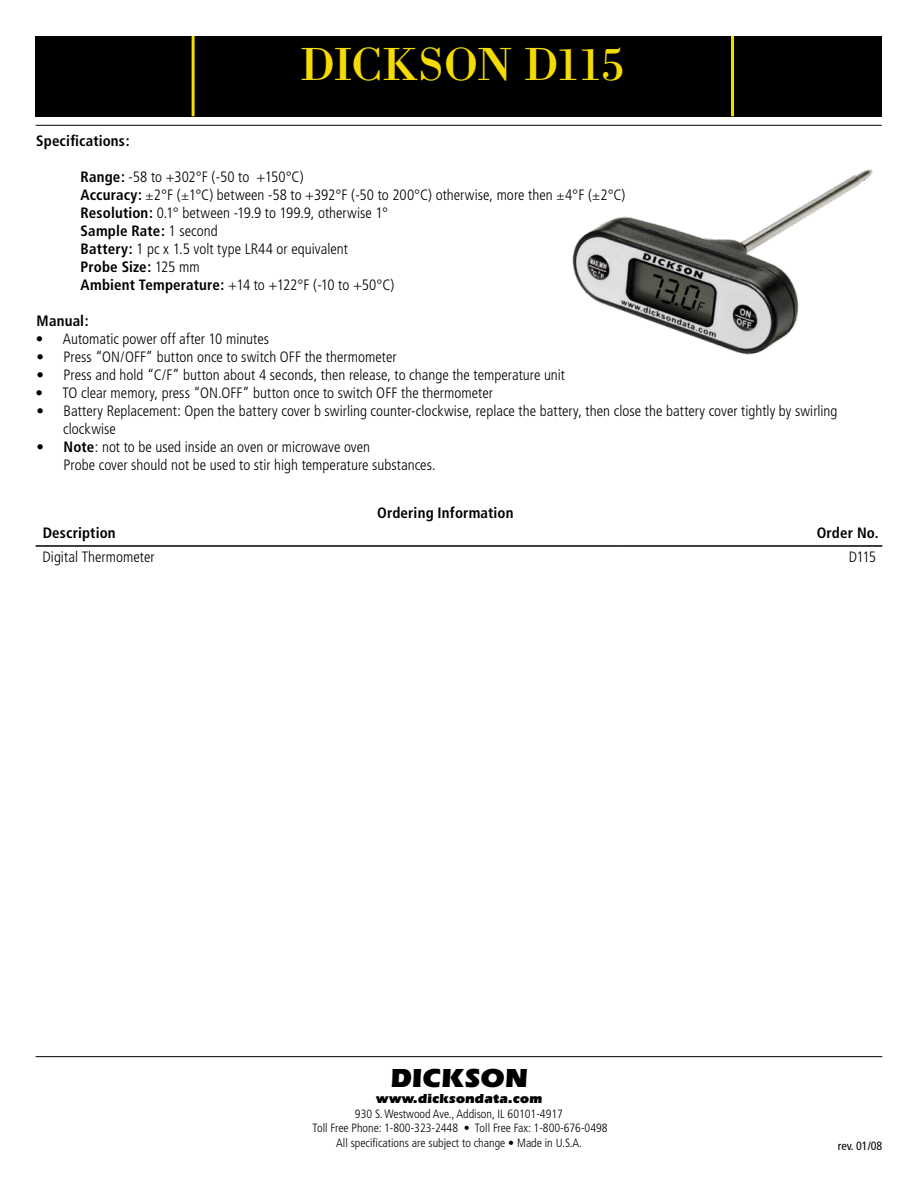
<style>
.page{position:relative;width:918px;height:1188px;background:#fff}
.page>*{position:absolute;margin:0;border:0;box-sizing:border-box;transform-origin:0 0}
.t1{font:48px "Bodoni";letter-spacing:-.025em;color:#f4dc03}
.t2{font:900 27px "Itc Eras";color:#000}
.t3{font:300 condensed 15px/18px "Frutiger";color:#000}
.t4{font:700 condensed 15px "Frutiger";letter-spacing:.01em;color:#000}
.t5{font:900 13.5px "Itc Eras";color:#000}
.t6{font:300 condensed 12px/14.4px "Frutiger";color:#000;text-align:center}
.t7{font:condensed 12px "Frutiger";color:#000}
.s1{font-weight:700}
.s2{font-size:13.5px}
</style>
<div class="page">
<div style="left:36px;top:36px;width:846px;height:80px;background:#000"></div>
<hr style="left:36px;top:125px;width:846px;height:1px;background:#000">
<hr style="left:192px;top:36px;width:3px;height:80px;background:#f4dc00">
<hr style="left:731px;top:36px;width:3px;height:80px;background:#f4dc00">
<hr style="left:36px;top:1056px;width:846px;height:1px;background:#000">
<hr style="left:36px;top:545px;width:584px;height:2px;background:#000">
<hr style="left:620px;top:545px;width:262px;height:2px;background:#000">
<img style="left:572px;top:169px;width:301px;height:186px">
<h1 class="t1" style="left:300px;top:35px;width:326px">DICKSON D115</h1>
<p class="t4" style="left:36px;top:132px;width:95px">Specifications:</p>
<p class="t3" style="left:81px;top:168px;width:546px"><span class="s1">Range:</span> -58 to +302°F (-50 to +150°C)<br><span class="s1">Accuracy:</span> <span class="s2">±</span>2°F (<span class="s2">±</span>1°C) between -58 to +392°F (-50 to 200°C) otherwise, more then <span class="s2">±</span>4°F (<span class="s2">±</span>2°C)<br><span class="s1">Resolution:</span> 0.1° between -19.9 to 199.9, otherwise 1°<br><span class="s1">Sample Rate:</span> 1 second<br><span class="s1">Battery:</span> 1 pc x 1.5 volt type LR44 or equivalent<br><span class="s1">Probe Size:</span> 125 mm<br><span class="s1">Ambient Temperature:</span> +14 to +122°F (-10 to +50°C)</p>
<p class="t4" style="left:37px;top:312px;width:54px">Manual:</p>
<p class="t3" style="left:62px;top:330px;width:777px">Automatic power off after 10 minutes<br>Press “ON/OFF” button once to switch OFF the thermometer<br>Press and hold “C/F” button about 4 seconds, then release, to change the temperature unit<br>TO clear memory, press “ON.OFF” button once to switch OFF the thermometer<br>Battery Replacement: Open the battery cover b swirling counter-clockwise, replace the battery, then close the battery cover tightly by swirling clockwise<br><span class="s1">Note</span>: not to be used inside an oven or microwave oven<br>Probe cover should not be used to stir high temperature substances.</p>
<p class="t4" style="left:377px;top:504px;width:138px">Ordering Information</p>
<p class="t4" style="left:43px;top:524px;width:74px">Description</p>
<p class="t4" style="left:817px;top:524px;width:64px">Order No.</p>
<p class="t3" style="left:43px;top:548px;width:114px">Digital Thermometer</p>
<p class="t3" style="left:849px;top:548px;width:29px">D115</p>
<p class="t3" style="left:35px;top:330px;width:10px;text-align:justify">• • • • •</p>
<p class="t4" style="left:37px;top:438px;width:9px">•</p>
<h2 class="t2" style="left:390px;top:1063px;width:139px">DICKSON</h2>
<p class="t5" style="left:376px;top:1091px;width:168px">www.dicksondata.com</p>
<p class="t6" style="left:313px;top:1107px;width:297px">930 S. Westwood Ave., Addison, IL 60101-4917<br>Toll Free Phone: 1-800-323-2448 • Toll Free Fax: 1-800-676-0498<br>All specifications are subject to change • Made in U.S.A.</p>
<p class="t7" style="left:838px;top:1139px;width:46px">rev. 01/08</p>
</div>
